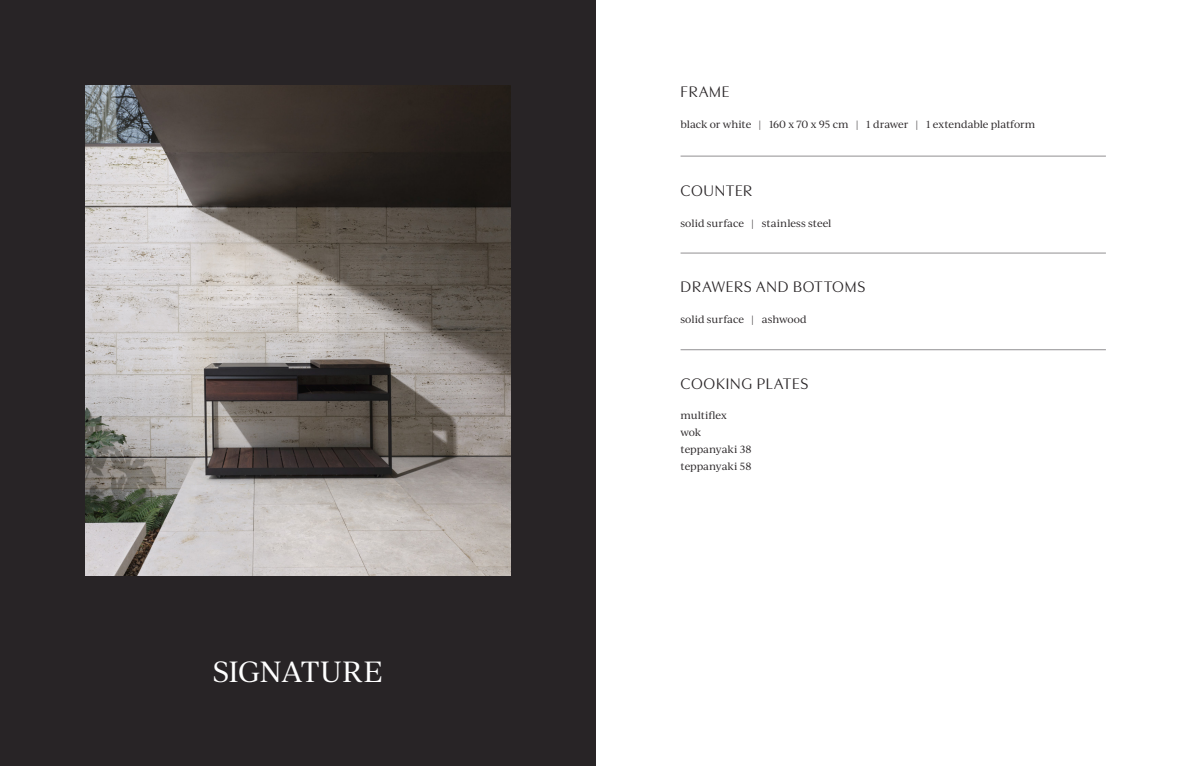
<style>
.page{position:relative;width:1191px;height:766px;background:#fff}
.page>*{position:absolute;margin:0;border:0;box-sizing:border-box;transform-origin:0 0}
.t1{font:28px "Ivy Journal";letter-spacing:-.015em;color:#fff}
.t2{font:16px "Utile Display";letter-spacing:.05em;color:#282426}
.t3{font:10px/17px "Ivy Journal";letter-spacing:-.005em;color:#282426}
.s1{font-family:"Montserrat";font-weight:300}
</style>
<div class="page">
<div style="left:0;top:0;width:595px;height:765px;background:#282426"></div>
<hr style="left:680px;top:156px;width:426px;height:1px;background:#919092">
<hr style="left:680px;top:253px;width:426px;height:1px;background:#919092">
<hr style="left:680px;top:349px;width:426px;height:1px;background:#919092">
<img style="left:85px;top:85px;width:425px;height:490px">
<p class="t1" style="left:213px;top:651px;width:172px">SIGNATURE</p>
<p class="t2" style="left:680px;top:79px;width:50px">FRAME</p>
<p class="t3" style="left:680px;top:115px;width:356px">black or white <span class="s1">|</span> 160 x 70 x 95 cm <span class="s1">|</span> 1 drawer <span class="s1">|</span> 1 extendable platform</p>
<p class="t2" style="left:680px;top:178px;width:73px">COUNTER</p>
<p class="t3" style="left:680px;top:214px;width:152px">solid surface <span class="s1">|</span> stainless steel</p>
<p class="t2" style="left:680px;top:274px;width:186px">DRAWERS AND BOTTOMS</p>
<p class="t3" style="left:680px;top:310px;width:128px">solid surface <span class="s1">|</span> ashwood</p>
<p class="t2" style="left:680px;top:371px;width:129px">COOKING PLATES</p>
<p class="t3" style="left:680px;top:406px;width:73px">multiflex<br>wok teppanyaki 38 teppanyaki 58</p>
</div>
